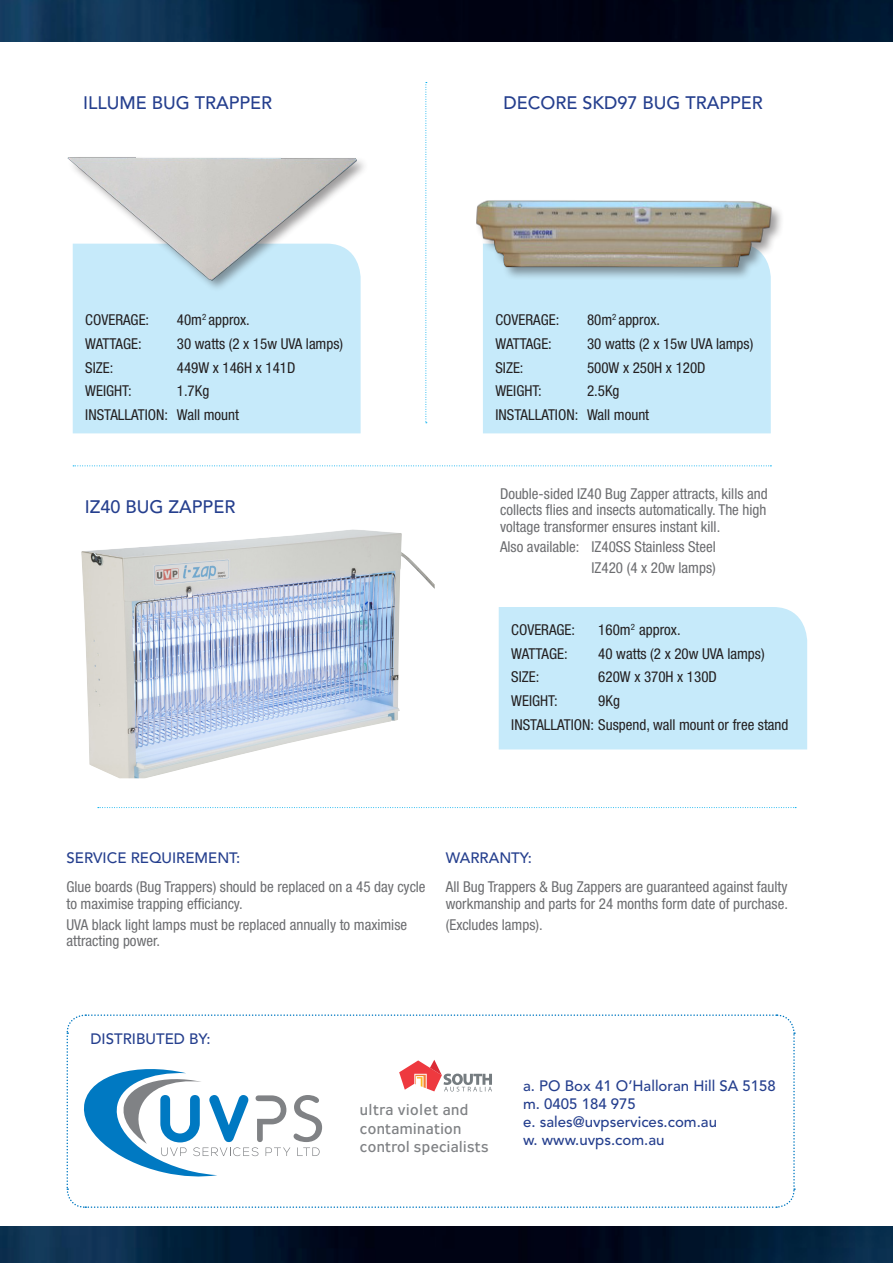
<style>
.page{position:relative;width:893px;height:1263px;background:#fff}
.page>*{position:absolute;margin:0;border:0;box-sizing:border-box;transform-origin:0 0}
.ProductName{font:500 18px "Avenir";color:#253f8e}
.t1{font:15.45px/18.6px "Zeppelin 32";letter-spacing:.03em;color:#808285}
.BODY{font:condensed 15px/16.5px "Helvetica Neue LT Std";color:#6c6d70}
.SPECS{font:condensed 15px "Helvetica Neue LT Std";color:#231f20}
.ProductName-2{font:500 15px "Avenir";color:#253f8e}
</style>
<div class="page">
<img style="left:0;top:0;width:893px;height:42px">
<img style="left:0;top:1227px;width:893px;height:36px">
<div style="left:483px;top:281px;width:288px;height:152px;background:#c6eafa"></div>
<div style="left:73px;top:293px;width:288px;height:140px;background:#c6eafa"></div>
<svg style="left:425px;top:82px;width:2px;height:341px"></svg>
<div style="left:475px;top:198px;width:309px;height:83px;background:#231f20;opacity:.45"></div>
<img style="left:475px;top:198px;width:309px;height:79px">
<img style="left:67px;top:157px;width:297px;height:136px">
<svg style="left:73px;top:465px;width:698px;height:1px"></svg>
<div style="left:499px;top:607px;width:308px;height:142px;background:#c6eafa"></div>
<img style="left:81px;top:529px;width:354px;height:249px">
<svg style="left:98px;top:807px;width:698px;height:1px"></svg>
<svg style="left:66px;top:1014px;width:730px;height:194px"></svg>
<p class="ProductName" style="left:83px;top:92px;width:191px">ILLUME BUG TRAPPER</p>
<p class="ProductName" style="left:503px;top:92px;width:261px">DECORE SKD97 BUG TRAPPER</p>
<p class="SPECS" style="left:85px;top:311px;width:65px">COVERAGE:</p>
<p class="SPECS" style="left:177px;top:311px;width:75px">40m<sup>2</sup> approx.</p>
<p class="SPECS" style="left:85px;top:335px;width:58px">WATTAGE:</p>
<p class="SPECS" style="left:177px;top:335px;width:168px">30 watts (2 x 15w UVA lamps)</p>
<p class="SPECS" style="left:85px;top:359px;width:30px">SIZE:</p>
<p class="SPECS" style="left:177px;top:359px;width:120px">449W x 146H x 141D</p>
<p class="SPECS" style="left:85px;top:382px;width:48px">WEIGHT:</p>
<p class="SPECS" style="left:177px;top:382px;width:34px">1.7Kg</p>
<p class="SPECS" style="left:85px;top:406px;width:155px">INSTALLATION: Wall mount</p>
<p class="SPECS" style="left:495px;top:311px;width:65px">COVERAGE:</p>
<p class="SPECS" style="left:587px;top:311px;width:75px">80m<sup>2</sup> approx.</p>
<p class="SPECS" style="left:495px;top:335px;width:58px">WATTAGE:</p>
<p class="SPECS" style="left:587px;top:335px;width:168px">30 watts (2 x 15w UVA lamps)</p>
<p class="SPECS" style="left:495px;top:359px;width:30px">SIZE:</p>
<p class="SPECS" style="left:587px;top:359px;width:120px">500W x 250H x 120D</p>
<p class="SPECS" style="left:495px;top:382px;width:48px">WEIGHT:</p>
<p class="SPECS" style="left:587px;top:382px;width:34px">2.5Kg</p>
<p class="SPECS" style="left:495px;top:406px;width:155px">INSTALLATION: Wall mount</p>
<p class="ProductName" style="left:85px;top:496px;width:152px">IZ40 BUG ZAPPER</p>
<p class="BODY" style="left:500px;top:485px;width:269px;text-align:justify">Double-sided IZ40 Bug Zapper attracts, kills and collects flies and insects automatically. The high voltage transformer ensures instant kill.</p>
<p class="BODY" style="left:500px;top:539px;width:217px">Also available: IZ40SS Stainless Steel</p>
<p class="BODY" style="left:591px;top:559px;width:126px">IZ420 (4 x 20w lamps)</p>
<p class="SPECS" style="left:511px;top:621px;width:65px">COVERAGE:</p>
<p class="SPECS" style="left:598px;top:621px;width:84px">160m<sup>2</sup> approx.</p>
<p class="SPECS" style="left:511px;top:645px;width:58px">WATTAGE:</p>
<p class="SPECS" style="left:598px;top:645px;width:168px">40 watts (2 x 20w UVA lamps)</p>
<p class="SPECS" style="left:511px;top:668px;width:30px">SIZE:</p>
<p class="SPECS" style="left:598px;top:668px;width:120px">620W x 370H x 130D</p>
<p class="SPECS" style="left:511px;top:692px;width:48px">WEIGHT:</p>
<p class="SPECS" style="left:598px;top:692px;width:23px">9Kg</p>
<p class="SPECS" style="left:511px;top:716px;width:279px">INSTALLATION: Suspend, wall mount or free stand</p>
<p class="ProductName-2" style="left:67px;top:849px;width:175px">SERVICE REQUIREMENT:</p>
<p class="BODY" style="left:67px;top:879px;width:360px">Glue boards (Bug Trappers) should be replaced on a 45 day cycle to maximise trapping efficiancy.</p>
<p class="BODY" style="left:67px;top:916px;width:342px">UVA black light lamps must be replaced annually to maximise attracting power.</p>
<p class="ProductName-2" style="left:446px;top:849px;width:88px">WARRANTY:</p>
<p class="BODY" style="left:446px;top:879px;width:344px">All Bug Trappers &amp; Bug Zappers are guaranteed against faulty workmanship and parts for 24 months form date of purchase.</p>
<p class="BODY" style="left:446px;top:916px;width:98px">(Excludes lamps).</p>
<p class="ProductName-2" style="left:90px;top:1030px;width:122px">DISTRIBUTED BY:</p>
<p class="t1" style="left:360px;top:1101px;width:130px">ultra violet and contamination control specialists</p>
<p class="t1" style="left:357px;top:1109px;width:130px">contamination control specialists</p>
<p class="ProductName-2" style="left:523px;top:1077px;width:254px">a. PO Box 41 O’Halloran Hill SA 5158</p>
<p class="ProductName-2" style="left:523px;top:1095px;width:114px">m. 0405 184 975</p>
<p class="ProductName-2" style="left:523px;top:1113px;width:195px">e. sales@uvpservices.com.au</p>
<p class="ProductName-2" style="left:523px;top:1131px;width:143px">w. www.uvps.com.au</p>
</div>
